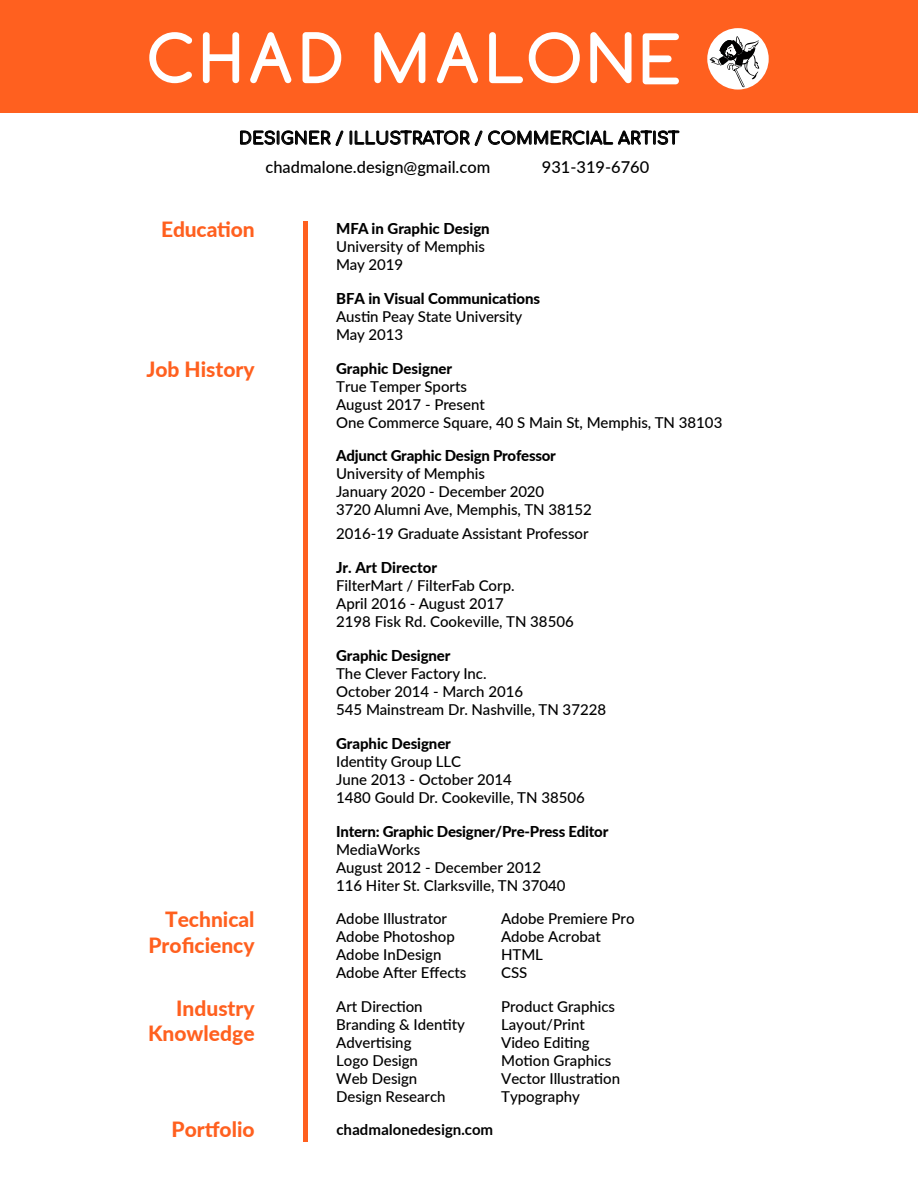
<style>
.page{position:relative;width:918px;height:1188px;background:#fff}
.page>*{position:absolute;margin:0;border:0;box-sizing:border-box;transform-origin:0 0}
.t1{font:800 21px/25.2px "Lato";color:#ff601f;text-align:right}
.t2{font:16.95px "Comfortaa";color:#000}
.t3{font:500 16.35px "Lato";color:#000}
.t4{font:500 15px/18px "Lato";color:#000}
.t5{font:800 15px "Lato";letter-spacing:-.005em;color:#000}
.t6{font:700 15px "Lato";color:#000}
</style>
<div class="page">
<div style="left:0;top:0;width:918px;height:112px;background:#ff601f"></div>
<svg style="left:149px;top:32px;width:43px;height:51px"></svg>
<svg style="left:203px;top:32px;width:36px;height:51px"></svg>
<svg style="left:250px;top:32px;width:41px;height:51px"></svg>
<svg style="left:303px;top:32px;width:38px;height:51px"></svg>
<svg style="left:374px;top:32px;width:51px;height:51px"></svg>
<svg style="left:437px;top:32px;width:41px;height:51px"></svg>
<svg style="left:489px;top:32px;width:34px;height:51px"></svg>
<svg style="left:529px;top:32px;width:51px;height:51px"></svg>
<svg style="left:590px;top:32px;width:42px;height:51px"></svg>
<svg style="left:643px;top:33px;width:36px;height:51px"></svg>
<hr style="left:303px;top:221px;width:4px;height:921px;background:#ff601f">
<svg style="left:240px;top:130px;width:103px;height:16px"></svg>
<svg style="left:350px;top:130px;width:132px;height:16px"></svg>
<svg style="left:488px;top:131px;width:191px;height:14px"></svg>
<div style="left:707px;top:28px;width:62px;height:62px;background:#fff;border-radius:50%"></div>
<svg style="left:710px;top:36px;width:49px;height:51px"></svg>
<p class="t2" style="left:239px;top:123px;width:442px">DESIGNER / ILLUSTRATOR / COMMERCIAL ARTIST</p>
<p class="t3" style="left:266px;top:155px;width:226px">chadmalone.design@gmail.com</p>
<p class="t3" style="left:542px;top:155px;width:109px">931-319-6760</p>
<h1 class="t1" style="left:161px;top:216px;width:95px">Education</h1>
<h1 class="t1" style="left:146px;top:356px;width:110px">Job History</h1>
<h1 class="t1" style="left:148px;top:906px;width:108px">Technical<br>Proficiency</h1>
<p class="t5" style="left:336px;top:218px;width:155px">MFA in Graphic Design</p>
<p class="t4" style="left:336px;top:237px;width:150px">University of Memphis</p>
<p class="t4" style="left:336px;top:255px;width:69px">May 2019</p>
<p class="t5" style="left:336px;top:287px;width:206px">BFA in Visual Communications</p>
<p class="t4" style="left:336px;top:307px;width:188px">Austin Peay State University</p>
<p class="t4" style="left:336px;top:325px;width:69px">May 2013</p>
<p class="t5" style="left:336px;top:357px;width:118px">Graphic Designer</p>
<p class="t4" style="left:336px;top:377px;width:388px">True Temper Sports<br>August 2017 - Present<br>One Commerce Square, 40 S Main St, Memphis, TN 38103</p>
<p class="t5" style="left:336px;top:445px;width:221px">Adjunct Graphic Design Professor</p>
<p class="t4" style="left:336px;top:464px;width:257px">University of Memphis<br>January 2020 - December 2020<br>3720 Alumni Ave, Memphis, TN 38152</p>
<p class="t4" style="left:336px;top:524px;width:254px">2016-19 Graduate Assistant Professor</p>
<p class="t5" style="left:336px;top:557px;width:102px">Jr. Art Director</p>
<p class="t4" style="left:336px;top:576px;width:239px">FilterMart / FilterFab Corp.<br>April 2016 - August 2017<br>2198 Fisk Rd. Cookeville, TN 38506</p>
<p class="t5" style="left:336px;top:645px;width:116px">Graphic Designer</p>
<p class="t4" style="left:336px;top:664px;width:272px">The Clever Factory Inc.<br>October 2014 - March 2016<br>545 Mainstream Dr. Nashville, TN 37228</p>
<p class="t5" style="left:336px;top:732px;width:116px">Graphic Designer</p>
<p class="t4" style="left:336px;top:752px;width:250px">Identity Group LLC<br>June 2013 - October 2014<br>1480 Gould Dr. Cookeville, TN 38506</p>
<p class="t5" style="left:336px;top:820px;width:274px">Intern: Graphic Designer/Pre-Press Editor</p>
<p class="t4" style="left:336px;top:839px;width:231px">MediaWorks<br>August 2012 - December 2012<br>116 Hiter St. Clarksville, TN 37040</p>
<p class="t4" style="left:336px;top:909px;width:132px">Adobe Illustrator<br>Adobe Photoshop<br>Adobe InDesign<br>Adobe After Effects</p>
<p class="t4" style="left:501px;top:909px;width:135px">Adobe Premiere Pro<br>Adobe Acrobat<br>HTML<br>CSS</p>
<h1 class="t1" style="left:148px;top:994px;width:108px">Industry<br>Knowledge</h1>
<p class="t4" style="left:336px;top:997px;width:130px">Art Direction<br>Branding &amp; Identity<br>Advertising<br>Logo Design<br>Web Design<br>Design Research</p>
<p class="t4" style="left:501px;top:997px;width:121px">Product Graphics<br>Layout/Print<br>Video Editing<br>Motion Graphics<br>Vector Illustration<br>Typography</p>
<h1 class="t1" style="left:172px;top:1116px;width:85px">Portfolio</h1>
<p class="t6" style="left:336px;top:1121px;width:158px">chadmalonedesign.com</p>
</div>
